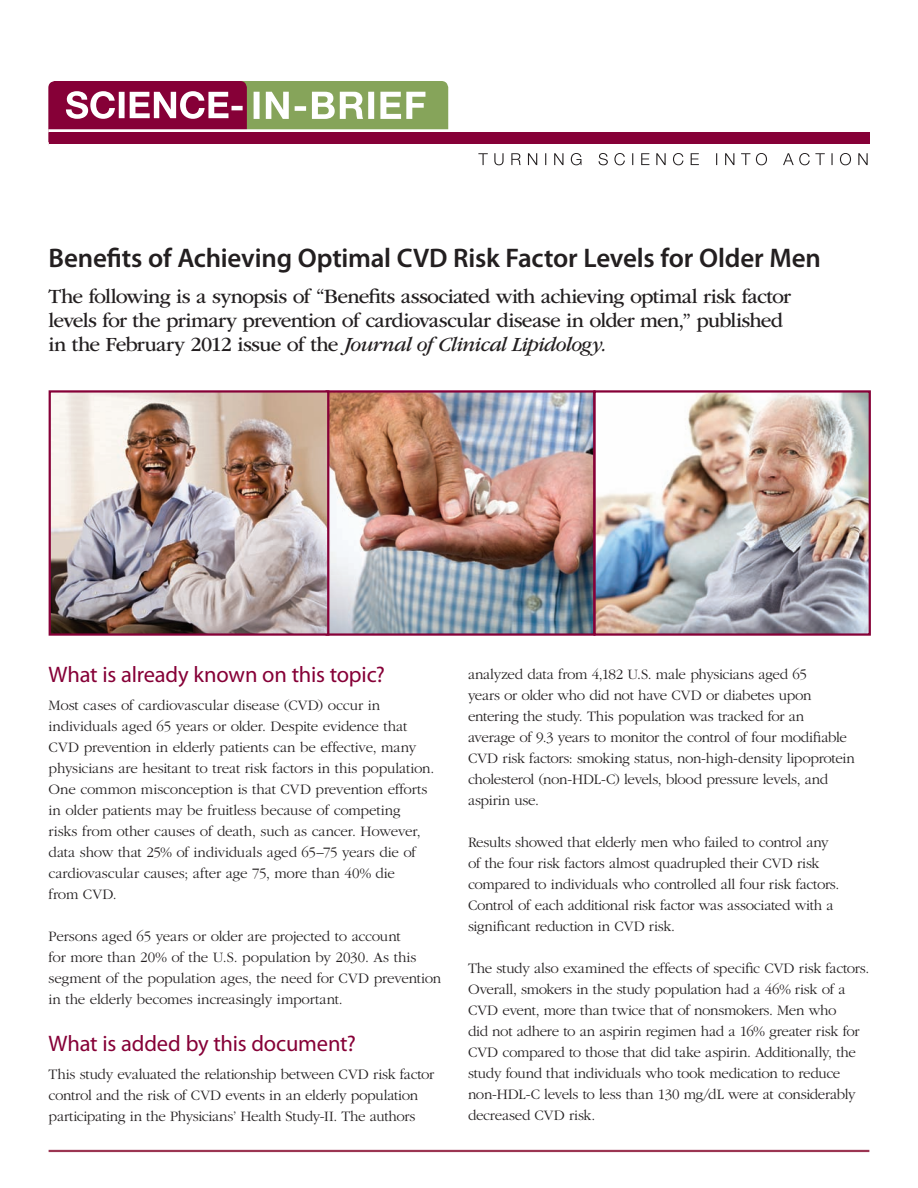
<style>
.page{position:relative;width:918px;height:1188px;background:#fff}
.page>*{position:absolute;margin:0;border:0;box-sizing:border-box;transform-origin:0 0}
.t1{font:600 27px "Myriad Pro";letter-spacing:-.005em;color:#231f20}
.t2{font:22.5px "Myriad Pro";letter-spacing:-.01em;color:#860037}
.t3{font:21px/24px "ITC Garamond Std";letter-spacing:-.035em;color:#231f20}
.t4{font:300 15px/21px "ITC Garamond Std";letter-spacing:-.015em;color:#231f20}
.s1{font-style:italic}
</style>
<div class="page">
<img style="left:329px;top:393px;width:264px;height:240px">
<div style="left:326px;top:390px;width:270px;height:246px;border:2px solid #860037"></div>
<hr style="left:49px;top:1150px;width:820px;height:2px;background:#9b3552">
<div style="left:232px;top:81px;width:216px;height:70px;background:#86a45a;border-radius:7px"></div>
<div style="left:48px;top:81px;width:199px;height:69px;background:#860037;border-radius:7px"></div>
<svg style="left:254px;top:92px;width:171px;height:27px"></svg>
<svg style="left:66px;top:91px;width:177px;height:28px"></svg>
<div style="left:48px;top:142px;width:748px;height:16px;background:#fff"></div>
<hr style="left:48px;top:129px;width:402px;height:3px;background:#fff">
<svg style="left:478px;top:153px;width:390px;height:12px"></svg>
<img style="left:52px;top:393px;width:274px;height:240px">
<div style="left:49px;top:390px;width:280px;height:246px;border:2px solid #860037"></div>
<div style="left:49px;top:132px;width:820px;height:12px;background:#860037"></div>
<img style="left:596px;top:393px;width:272px;height:240px">
<div style="left:593px;top:390px;width:278px;height:246px;border:2px solid #860037"></div>
<h1 class="t1" style="left:49px;top:243px;width:774px">Benefits of Achieving Optimal CVD Risk Factor Levels for Older Men</h1>
<p class="t3" style="left:49px;top:285px;width:744px">The following is a synopsis of “Benefits associated with achieving optimal risk factor levels for the primary prevention of cardiovascular disease in older men,” published in the February 2012 issue of the <span class="s1">Journal of Clinical Lipidology.</span></p>
<h2 class="t2" style="left:49px;top:662px;width:338px">What is already known on this topic?</h2>
<p class="t4" style="left:49px;top:695px;width:387px">Most cases of cardiovascular disease (CVD) occur in individuals aged 65 years or older. Despite evidence that CVD prevention in elderly patients can be effective, many physicians are hesitant to treat risk factors in this population.<br>One common misconception is that CVD prevention efforts in older patients may be fruitless because of competing<br>risks from other causes of death, such as cancer. However, data show that 25% of individuals aged 65–75 years die of cardiovascular causes; after age 75, more than 40% die<br>from CVD.</p>
<p class="t4" style="left:49px;top:926px;width:394px">Persons aged 65 years or older are projected to account<br>for more than 20% of the U.S. population by 2030. As this segment of the population ages, the need for CVD prevention in the elderly becomes increasingly important.</p>
<h2 class="t2" style="left:49px;top:1031px;width:309px">What is added by this document?</h2>
<p class="t4" style="left:49px;top:1064px;width:387px">This study evaluated the relationship between CVD risk factor control and the risk of CVD events in an elderly population participating in the Physicians’ Health Study-II. The authors</p>
<p class="t4" style="left:468px;top:664px;width:388px">analyzed data from 4,182 U.S. male physicians aged 65<br>years or older who did not have CVD or diabetes upon entering the study. This population was tracked for an average of 9.3 years to monitor the control of four modifiable CVD risk factors: smoking status, non-high-density lipoprotein cholesterol (non-HDL-C) levels, blood pressure levels, and aspirin use.</p>
<p class="t4" style="left:468px;top:832px;width:373px">Results showed that elderly men who failed to control any of the four risk factors almost quadrupled their CVD risk compared to individuals who controlled all four risk factors.<br>Control of each additional risk factor was associated with a significant reduction in CVD risk.</p>
<p class="t4" style="left:468px;top:958px;width:403px">The study also examined the effects of specific CVD risk factors.<br>Overall, smokers in the study population had a 46% risk of a CVD event, more than twice that of nonsmokers. Men who<br>did not adhere to an aspirin regimen had a 16% greater risk for CVD compared to those that did take aspirin. Additionally, the study found that individuals who took medication to reduce non-HDL-C levels to less than 130 mg/dL were at considerably decreased CVD risk.</p>
</div>
